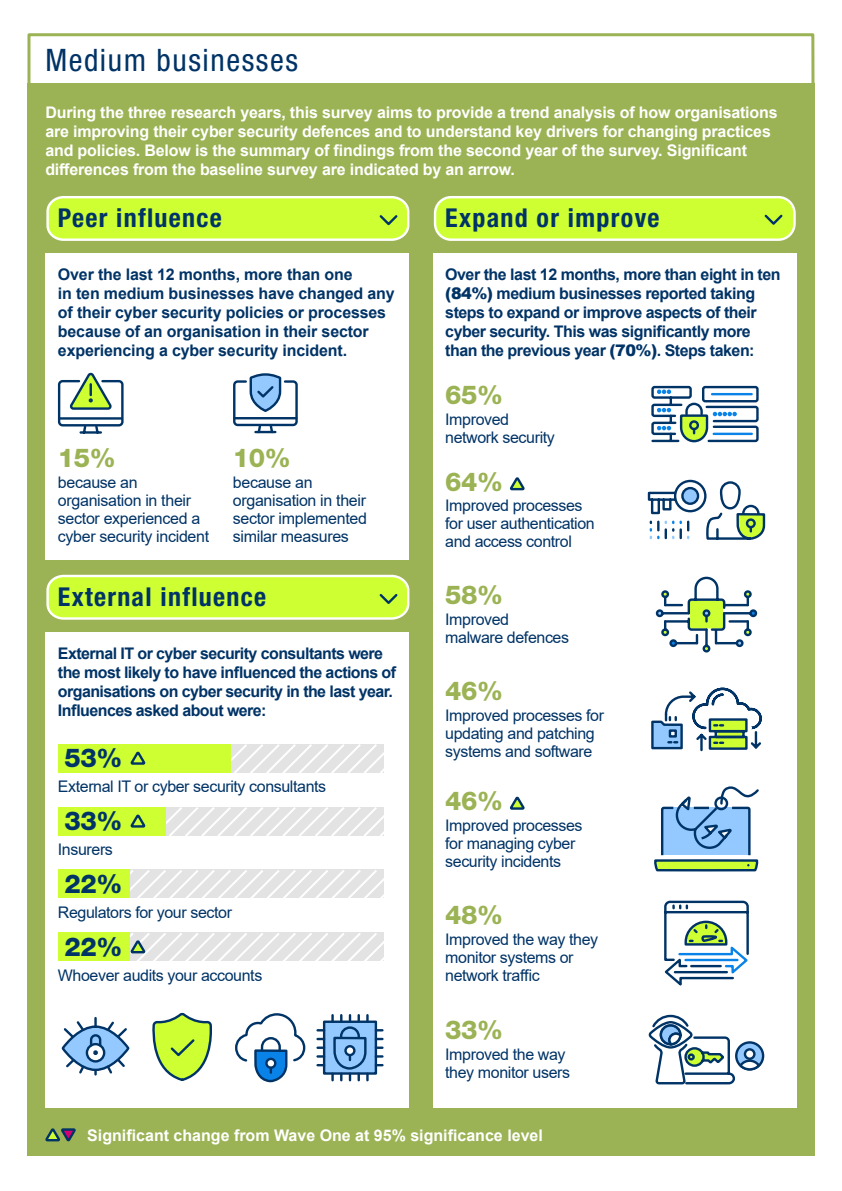
<style>
.page{position:relative;width:842px;height:1191px;background:#fff}
.page>*{position:absolute;margin:0;border:0;box-sizing:border-box;transform-origin:0 0}
.H1_P2{font:condensed 31px "Helvetica Neue LT Pro";letter-spacing:.05em;color:#036}
.Heading_2{font:700 condensed 26px "Helvetica Neue LT Pro";letter-spacing:.05em;color:#036}
.Paragraph_8pt_9_6{font:800 26px "Helvetica Neue LT Pro";letter-spacing:-.025em;color:#9bb354}
.Number_p_13pt{font:800 26px "Helvetica Neue LT Pro";letter-spacing:-.025em;color:#036}
.Paragraph_8pt_9_6-2{font:16px/18px "Arial";letter-spacing:-.025em;color:#036}
.t1{font:700 16px/19.2px "Arial";letter-spacing:-.01em;color:#fff}
.Stand-first{font:700 16px/19.2px "Arial";letter-spacing:-.03em;color:#036}
.Stand-first-2{font:700 16px/19.2px "Arial";letter-spacing:-.01em;color:#036}
.s1{font-weight:900}
</style>
<div class="page">
<svg style="left:27px;top:33px;width:788px;height:57px"></svg>
<div style="left:27px;top:84px;width:787px;height:1071px;background:#9bb354"></div>
<div style="left:45px;top:253px;width:364px;height:307px;background:#fff"></div>
<div style="left:45px;top:632px;width:364px;height:475px;background:#fff"></div>
<div style="left:435px;top:197px;width:359px;height:43px;background:#cdff33;border-radius:16px"></div>
<div style="left:434px;top:196px;width:362px;height:45px;border:2px solid #fff;border-radius:16px"></div>
<svg style="left:764px;top:214px;width:19px;height:11px"></svg>
<div style="left:433px;top:253px;width:364px;height:854px;background:#fff"></div>
<svg style="left:129px;top:869px;width:255px;height:29px"></svg>
<div style="left:58px;top:869px;width:71px;height:29px;background:#cdff33"></div>
<svg style="left:46px;top:574px;width:364px;height:46px;background:#cffb4a"></svg>
<svg style="left:46px;top:196px;width:364px;height:45px;background:#d0fc4a"></svg>
<svg style="left:233px;top:373px;width:65px;height:61px"></svg>
<svg style="left:651px;top:687px;width:111px;height:65px"></svg>
<div style="left:656px;top:609px;width:8px;height:8px;border:2px solid #036;border-radius:50%"></div>
<div style="left:702px;top:644px;width:8px;height:8px;border:2px solid #036;border-radius:50%"></div>
<div style="left:749px;top:609px;width:8px;height:8px;border:2px solid #036;border-radius:50%"></div>
<svg style="left:657px;top:576px;width:99px;height:75px"></svg>
<svg style="left:702px;top:609px;width:8px;height:8px"></svg>
<svg style="left:654px;top:786px;width:105px;height:86px"></svg>
<svg style="left:647px;top:479px;width:119px;height:61px"></svg>
<div style="left:720px;top:481px;width:21px;height:28px;border:2px solid #036;border-radius:9px"></div>
<svg style="left:736px;top:1042px;width:27px;height:27px"></svg>
<div style="left:735px;top:1041px;width:29px;height:29px;border:2px solid #036;border-radius:50%"></div>
<svg style="left:740px;top:1060px;width:19px;height:9px"></svg>
<div style="left:739px;top:1059px;width:21px;height:11px;border:2px solid #036;border-radius:50%"></div>
<svg style="left:745px;top:1049px;width:9px;height:9px"></svg>
<div style="left:744px;top:1048px;width:11px;height:12px;border:2px solid #036;border-radius:50%"></div>
<svg style="left:648px;top:900px;width:102px;height:185px"></svg>
<svg style="left:45px;top:1128px;width:31px;height:14px"></svg>
<svg style="left:57px;top:372px;width:67px;height:62px"></svg>
<svg style="left:651px;top:385px;width:108px;height:58px"></svg>
<hr style="left:712px;top:393px;width:40px;height:2px;background:#0a83e9">
<hr style="left:714px;top:433px;width:38px;height:2px;background:#0a83e9">
<svg style="left:509px;top:477px;width:16px;height:14px"></svg>
<svg style="left:509px;top:796px;width:16px;height:14px"></svg>
<svg style="left:59px;top:807px;width:325px;height:28px;background:#dcedac"></svg>
<svg style="left:59px;top:932px;width:325px;height:29px;background:#dfebbe"></svg>
<svg style="left:59px;top:744px;width:325px;height:28px;background:#d7f288"></svg>
<svg style="left:61px;top:1018px;width:69px;height:57px"></svg>
<svg style="left:152px;top:1012px;width:60px;height:69px"></svg>
<svg style="left:235px;top:1013px;width:71px;height:70px"></svg>
<div style="left:323px;top:1020px;width:54px;height:54px;background:#93c9ff;border:2px solid #036"></div>
<svg style="left:318px;top:1029px;width:6px;height:2px"></svg>
<svg style="left:318px;top:1037px;width:6px;height:3px"></svg>
<svg style="left:318px;top:1046px;width:6px;height:3px"></svg>
<svg style="left:318px;top:1055px;width:6px;height:2px"></svg>
<svg style="left:318px;top:1064px;width:6px;height:2px"></svg>
<svg style="left:376px;top:1029px;width:6px;height:2px"></svg>
<svg style="left:376px;top:1037px;width:6px;height:3px"></svg>
<svg style="left:376px;top:1046px;width:6px;height:3px"></svg>
<svg style="left:376px;top:1055px;width:6px;height:2px"></svg>
<svg style="left:376px;top:1064px;width:6px;height:2px"></svg>
<svg style="left:331px;top:1015px;width:38px;height:65px"></svg>
<h1 class="H1_P2" style="left:45px;top:41px;width:254px">Medium businesses</h1>
<p class="t1" style="left:45px;top:103px;width:734px">During the three research years, this survey aims to provide a trend analysis of how organisations are improving their cyber security defences and to understand key drivers for changing practices and policies. Below is the summary of findings from the second year of the survey. Significant differences from the baseline survey are indicated by an arrow.</p>
<h2 class="Heading_2" style="left:58px;top:202px;width:166px">Peer influence</h2>
<h2 class="Heading_2" style="left:445px;top:202px;width:216px">Expand or improve</h2>
<p class="Stand-first" style="left:445px;top:264px;width:337px">Over the last 12 months, more than eight in ten <span class="s1">(84%)</span> medium businesses reported taking steps to expand or improve aspects of their cyber security. This was significantly more than the previous year <span class="s1">(70%)</span>. Steps taken:</p>
<p class="Paragraph_8pt_9_6" style="left:445px;top:379px;width:59px">65%</p>
<p class="Paragraph_8pt_9_6-2" style="left:445px;top:410px;width:111px">Improved network security</p>
<p class="Paragraph_8pt_9_6" style="left:445px;top:466px;width:59px">64%</p>
<p class="Paragraph_8pt_9_6-2" style="left:445px;top:497px;width:151px">Improved processes for user authentication and access control</p>
<p class="Paragraph_8pt_9_6" style="left:445px;top:580px;width:59px">58%</p>
<p class="Paragraph_8pt_9_6-2" style="left:445px;top:610px;width:125px">Improved malware defences</p>
<p class="Paragraph_8pt_9_6" style="left:445px;top:675px;width:59px">46%</p>
<p class="Paragraph_8pt_9_6-2" style="left:445px;top:706px;width:160px">Improved processes for updating and patching systems and software</p>
<p class="Paragraph_8pt_9_6" style="left:445px;top:785px;width:59px">46%</p>
<p class="Paragraph_8pt_9_6-2" style="left:445px;top:816px;width:139px">Improved processes for managing cyber security incidents</p>
<p class="Paragraph_8pt_9_6" style="left:445px;top:899px;width:59px">48%</p>
<p class="Paragraph_8pt_9_6-2" style="left:445px;top:930px;width:154px">Improved the way they monitor systems or network traffic</p>
<p class="Paragraph_8pt_9_6" style="left:445px;top:1014px;width:59px">33%</p>
<p class="Paragraph_8pt_9_6-2" style="left:445px;top:1045px;width:126px">Improved the way they monitor users</p>
<p class="Stand-first-2" style="left:58px;top:264px;width:338px">Over the last 12 months, more than one<br>in ten medium businesses have changed any of their cyber security policies or processes because of an organisation in their sector experiencing a cyber security incident.</p>
<p class="Paragraph_8pt_9_6" style="left:58px;top:442px;width:60px">15%</p>
<p class="Paragraph_8pt_9_6-2" style="left:58px;top:473px;width:153px">because an organisation in their sector experienced a cyber security incident</p>
<p class="Paragraph_8pt_9_6" style="left:233px;top:442px;width:60px">10%</p>
<p class="Paragraph_8pt_9_6-2" style="left:233px;top:473px;width:136px">because an organisation in their sector implemented similar measures</p>
<h2 class="Heading_2" style="left:58px;top:581px;width:210px">External influence</h2>
<p class="Stand-first" style="left:58px;top:643px;width:340px">External IT or cyber security consultants were the most likely to have influenced the actions of organisations on cyber security in the last year.<br>Influences asked about were:</p>
<p class="Number_p_13pt" style="left:65px;top:742px;width:59px">53%</p>
<p class="Paragraph_8pt_9_6-2" style="left:58px;top:777px;width:270px">External IT or cyber security consultants</p>
<p class="Number_p_13pt" style="left:65px;top:805px;width:59px">33%</p>
<p class="Paragraph_8pt_9_6-2" style="left:58px;top:840px;width:56px">Insurers</p>
<p class="Number_p_13pt" style="left:65px;top:868px;width:59px">22%</p>
<p class="Paragraph_8pt_9_6-2" style="left:58px;top:903px;width:176px">Regulators for your sector</p>
<p class="Number_p_13pt" style="left:65px;top:931px;width:59px">22%</p>
<p class="Paragraph_8pt_9_6-2" style="left:58px;top:965px;width:206px">Whoever audits your accounts</p>
<p class="t1" style="left:87px;top:1126px;width:457px">Significant change from Wave One at 95% significance level</p>
</div>
